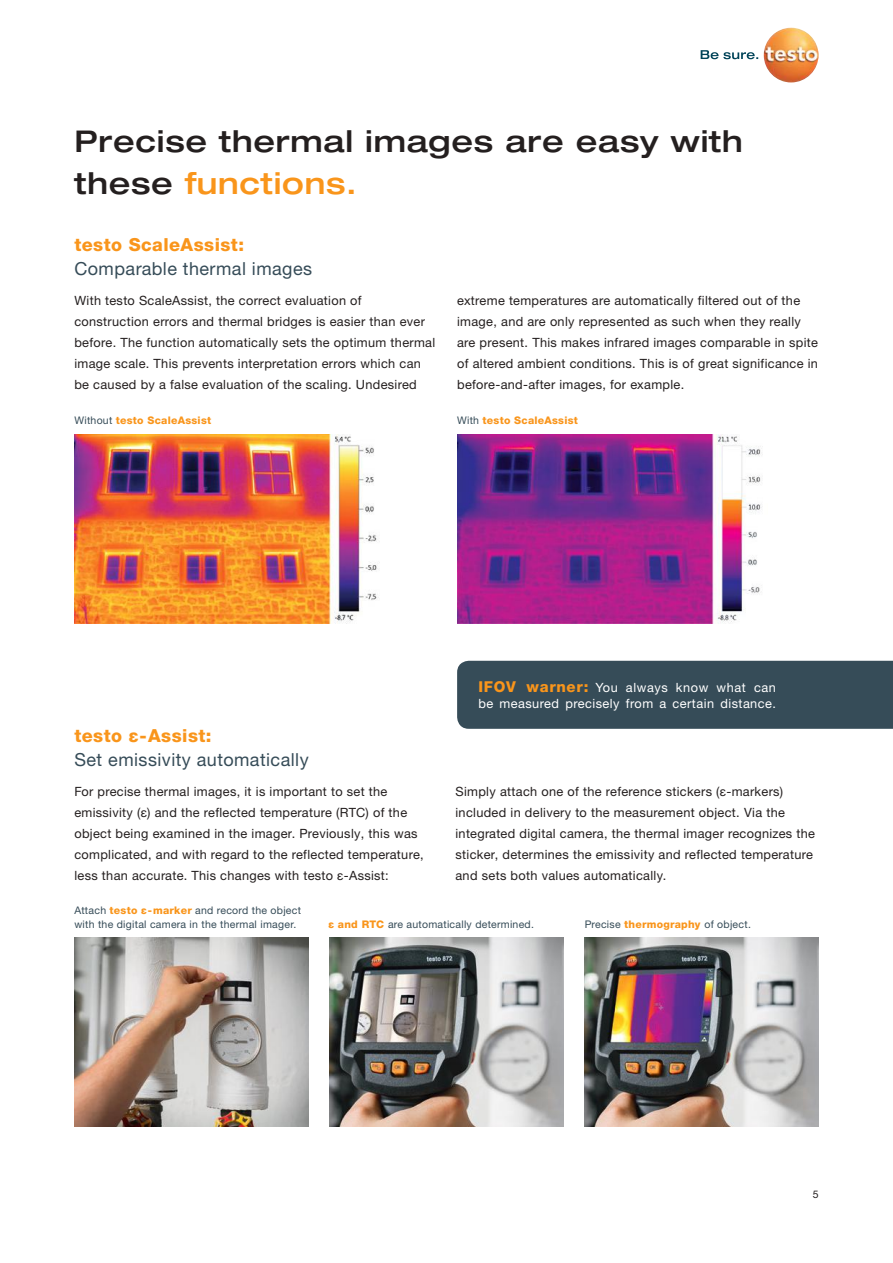
<style>
.page{position:relative;width:893px;height:1263px;background:#fff}
.page>*{position:absolute;margin:0;border:0;box-sizing:border-box;transform-origin:0 0}
.t1{font:500 expanded 30px/42px "Helvetica Neue LTW1 G";letter-spacing:.025em;color:#241f1f}
.t2{font:18px "Helvetica Neue LTW1 G";letter-spacing:.025em;color:#364c58}
.t3{font:800 18px "Helvetica Neue LTW1 G";letter-spacing:.025em;color:#f9951b}
.t4{font:12.75px/21px "Helvetica Neue LTW1 G";letter-spacing:.025em;color:#241f1f}
.t5{font:12.75px/16.5px "Helvetica Neue LTW1 G";letter-spacing:.035em;color:#fff}
.t6{font:10.5px/13.5px "Helvetica Neue LTW1 G";letter-spacing:.025em;color:#364c58}
.t7{font:800 10.5px "Helvetica Neue LTW1 G";letter-spacing:.025em;color:#f9951b}
.t8{font:10.5px "Helvetica Neue LTW1 G";color:#241f1f}
.s1{color:#f9951b}
.s2{font-weight:400;color:#364c58}
.s3{font-weight:800;font-size:15px;color:#f9951b}
.s4{font-weight:800;color:#f9951b}
</style>
<div class="page">
<img style="left:74px;top:938px;width:234px;height:189px">
<img style="left:330px;top:938px;width:233px;height:189px">
<img style="left:585px;top:938px;width:234px;height:189px">
<img style="left:74px;top:434px;width:306px;height:189px">
<img style="left:457px;top:434px;width:306px;height:189px">
<svg style="left:701px;top:50px;width:57px;height:9px"></svg>
<img style="left:764px;top:28px;width:55px;height:54px;border-radius:27px">
<div style="left:457px;top:661px;width:436px;height:68px;background:#364c58"></div>
<h1 class="t1" style="left:74px;top:119px;width:670px">Precise thermal images are easy with these <span class="s1">functions.</span></h1>
<h2 class="t3" style="left:74px;top:234px;width:171px">testo ScaleAssist:</h2>
<h2 class="t2" style="left:74px;top:257px;width:239px">Comparable thermal images</h2>
<p class="t4" style="left:74px;top:290px;width:362px">With testo ScaleAssist, the correct evaluation of construction errors and thermal bridges is easier than ever before. The function automatically sets the optimum thermal image scale. This prevents interpretation errors which can be caused by a false evaluation of the scaling. Undesired</p>
<p class="t7" style="left:74px;top:414px;width:138px"><span class="s2">Without</span> testo ScaleAssist</p>
<p class="t7" style="left:457px;top:414px;width:122px"><span class="s2">With</span> testo ScaleAssist</p>
<p class="t4" style="left:457px;top:290px;width:362px">extreme temperatures are automatically filtered out of the image, and are only represented as such when they really are present. This makes infrared images comparable in spite of altered ambient conditions. This is of great significance in before-and-after images, for example.</p>
<h2 class="t3" style="left:74px;top:724px;width:139px">testo ε-Assist:</h2>
<h2 class="t2" style="left:74px;top:748px;width:236px">Set emissivity automatically</h2>
<p class="t5" style="left:478px;top:679px;width:299px"><span class="s3">IFOV warner:</span> You always know what can be measured precisely from a certain distance.</p>
<p class="t4" style="left:74px;top:781px;width:351px">For precise thermal images, it is important to set the emissivity (ε) and the reflected temperature (RTC) of the object being examined in the imager. Previously, this was complicated, and with regard to the reflected temperature, less than accurate. This changes with testo ε-Assist:</p>
<p class="t4" style="left:455px;top:781px;width:361px">Simply attach one of the reference stickers (ε-markers) included in delivery to the measurement object. Via the integrated digital camera, the thermal imager recognizes the sticker, determines the emissivity and reflected temperature and sets both values automatically.</p>
<p class="t6" style="left:74px;top:903px;width:228px">Attach <span class="s4">testo ε-marker</span> and record the object with the digital camera in the thermal imager.</p>
<p class="t6" style="left:328px;top:917px;width:207px"><span class="s4">ε and RTC</span> are automatically determined.</p>
<p class="t6" style="left:585px;top:917px;width:168px">Precise <span class="s4">thermography</span> of object.</p>
<p class="t8" style="left:813px;top:1188px;width:7px">5</p>
</div>
